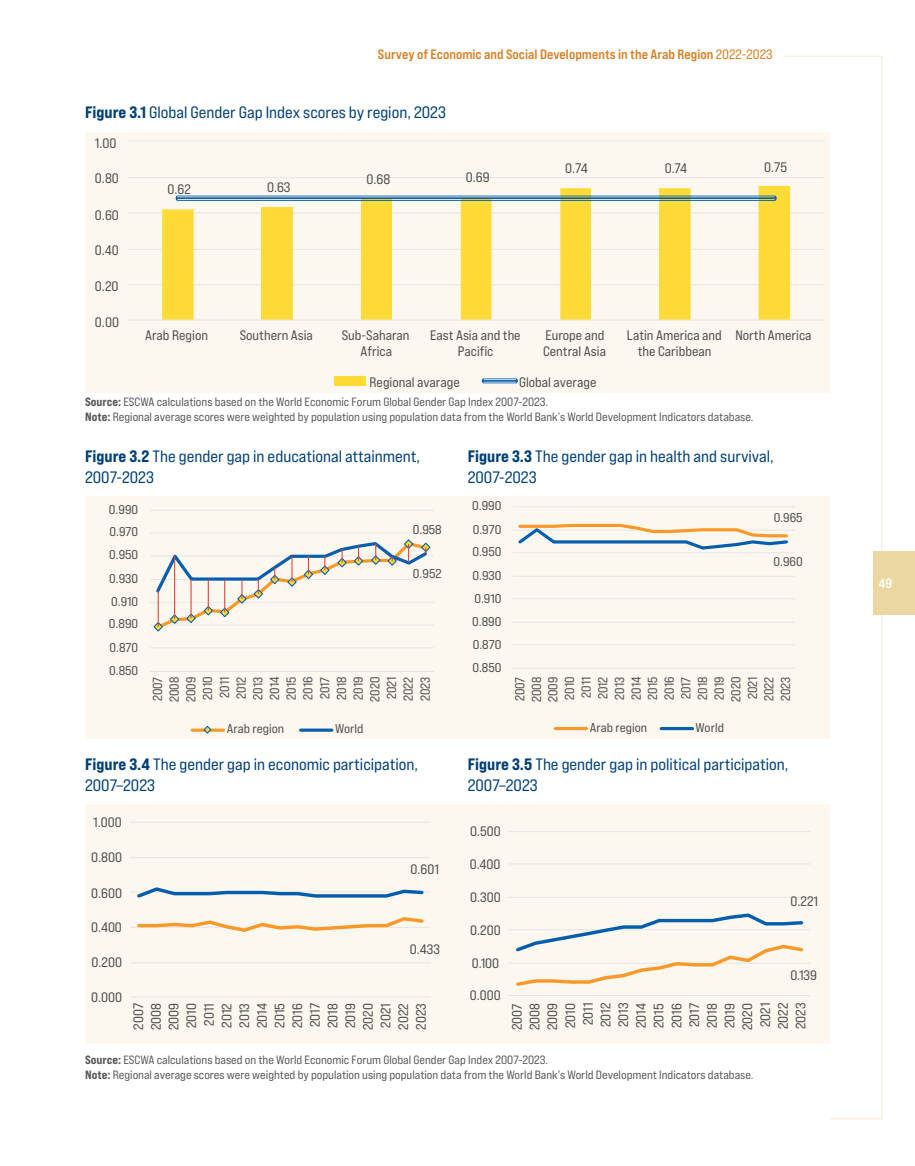
<style>
.page{position:relative;width:915px;height:1166px;background:#fff}
.page>*{position:absolute;margin:0;border:0;box-sizing:border-box;transform-origin:0 0}
.t1{font:expanded 16.5px/21px "Bebas Neue Pro";color:#003f76}
.t2{font:13.8px/15.6px "Bebas Neue Pro Exp Rg";color:#4d4d4d;text-align:center}
.t3{font:13.65px/17.7px "Bebas Neue Pro Exp Rg";color:#4d4d4d;text-align:center}
.t4{font:700 expanded 13.5px "Bebas Neue Pro";color:#d47e22}
.t5{font:700 expanded 13.5px "Bebas Neue Pro";color:#fff}
.t6{font:13.05px/16.6px "Bebas Neue Pro Exp Rg";color:#4d4d4d;text-align:center}
.t7{font:12.75px "Bebas Neue Pro Exp Rg";color:#4d4d4d}
.t8{font:expanded 12px/14.7px "Bebas Neue Pro";color:#58595b}
.s1{font-weight:400}
.s2{font-weight:800}
</style>
<div class="page">
<svg style="left:782px;top:56px;width:100px;height:499px"></svg>
<svg style="left:829px;top:609px;width:53px;height:510px"></svg>
<div style="left:872px;top:551px;width:42px;height:63px;background:#ebd7a2"></div>
<div style="left:85px;top:132px;width:744px;height:260px;background:#fcf8f0"></div>
<hr style="left:128px;top:284px;width:695px;height:1px;background:#e6e6e6">
<hr style="left:128px;top:249px;width:695px;height:1px;background:#e6e6e6">
<hr style="left:128px;top:212px;width:695px;height:1px;background:#e6e6e6">
<hr style="left:128px;top:177px;width:695px;height:1px;background:#e6e6e6">
<hr style="left:128px;top:141px;width:695px;height:1px;background:#e6e6e6">
<svg style="left:162px;top:186px;width:627px;height:133px"></svg>
<hr style="left:128px;top:319px;width:695px;height:1px;background:#e6e6e6">
<svg style="left:175px;top:195px;width:601px;height:6px;background:#699aba"></svg>
<div style="left:334px;top:376px;width:32px;height:10px;background:#ffdb38"></div>
<svg style="left:481px;top:378px;width:36px;height:5px"></svg>
<div style="left:85px;top:495px;width:744px;height:243px;background:#fcf8f0"></div>
<hr style="left:150px;top:647px;width:284px;height:1px;background:#e6e6e6">
<hr style="left:150px;top:624px;width:284px;height:1px;background:#e6e6e6">
<hr style="left:150px;top:601px;width:284px;height:1px;background:#e6e6e6">
<hr style="left:150px;top:579px;width:284px;height:1px;background:#e6e6e6">
<hr style="left:150px;top:555px;width:284px;height:1px;background:#e6e6e6">
<hr style="left:150px;top:532px;width:284px;height:1px;background:#e6e6e6">
<hr style="left:150px;top:510px;width:284px;height:1px;background:#e6e6e6">
<hr style="left:150px;top:671px;width:284px;height:1px;background:#e6e6e6">
<svg style="left:152px;top:539px;width:279px;height:93px"></svg>
<hr style="left:192px;top:728px;width:31px;height:3px;background:#fa9828">
<svg style="left:203px;top:725px;width:9px;height:9px"></svg>
<hr style="left:300px;top:728px;width:32px;height:3px;background:#045ead">
<hr style="left:512px;top:644px;width:282px;height:1px;background:#e6e6e6">
<hr style="left:512px;top:621px;width:282px;height:1px;background:#e6e6e6">
<hr style="left:512px;top:598px;width:282px;height:1px;background:#e6e6e6">
<hr style="left:512px;top:575px;width:282px;height:1px;background:#e6e6e6">
<hr style="left:512px;top:552px;width:282px;height:1px;background:#e6e6e6">
<hr style="left:512px;top:529px;width:282px;height:1px;background:#e6e6e6">
<hr style="left:512px;top:506px;width:282px;height:1px;background:#e6e6e6">
<hr style="left:512px;top:667px;width:282px;height:1px;background:#e6e6e6">
<svg style="left:515px;top:523px;width:274px;height:27px"></svg>
<svg style="left:555px;top:727px;width:31px;height:3px"></svg>
<svg style="left:661px;top:727px;width:31px;height:3px"></svg>
<div style="left:85px;top:803px;width:744px;height:240px;background:#fcf8f0"></div>
<hr style="left:130px;top:962px;width:300px;height:1px;background:#e6e6e6">
<hr style="left:130px;top:926px;width:300px;height:1px;background:#e6e6e6">
<hr style="left:130px;top:891px;width:300px;height:1px;background:#e6e6e6">
<hr style="left:130px;top:857px;width:300px;height:1px;background:#e6e6e6">
<hr style="left:130px;top:821px;width:300px;height:1px;background:#e6e6e6">
<hr style="left:130px;top:996px;width:300px;height:1px;background:#e6e6e6">
<svg style="left:135px;top:917px;width:290px;height:15px"></svg>
<svg style="left:137px;top:887px;width:287px;height:11px"></svg>
<hr style="left:508px;top:962px;width:302px;height:1px;background:#e6e6e6">
<hr style="left:508px;top:929px;width:302px;height:1px;background:#e6e6e6">
<hr style="left:508px;top:896px;width:302px;height:1px;background:#e6e6e6">
<hr style="left:508px;top:863px;width:302px;height:1px;background:#e6e6e6">
<hr style="left:508px;top:831px;width:302px;height:1px;background:#e6e6e6">
<hr style="left:508px;top:994px;width:302px;height:1px;background:#e6e6e6">
<svg style="left:513px;top:913px;width:292px;height:73px"></svg>
<p class="t4" style="left:378px;top:46px;width:396px">Survey of Economic and Social Developments in the Arab Region <span class="s1">2022-2023</span></p>
<h1 class="t1" style="left:85px;top:101px;width:362px"><span class="s2">Figure 3.1</span> Global Gender Gap Index scores by region, 2023</h1>
<p class="t2" style="left:95px;top:135px;width:23px">1.00</p>
<p class="t2" style="left:95px;top:170px;width:25px">0.80</p>
<p class="t2" style="left:95px;top:207px;width:25px">0.60</p>
<p class="t2" style="left:95px;top:242px;width:25px">0.40</p>
<p class="t2" style="left:95px;top:278px;width:25px">0.20</p>
<p class="t2" style="left:95px;top:314px;width:25px">0.00</p>
<p class="t2" style="left:167px;top:181px;width:25px">0.62</p>
<p class="t2" style="left:267px;top:179px;width:25px">0.63</p>
<p class="t2" style="left:366px;top:171px;width:25px">0.68</p>
<p class="t2" style="left:465px;top:169px;width:25px">0.69</p>
<p class="t2" style="left:565px;top:160px;width:24px">0.74</p>
<p class="t2" style="left:664px;top:160px;width:24px">0.74</p>
<p class="t2" style="left:763px;top:159px;width:24px">0.75</p>
<p class="t2" style="left:145px;top:327px;width:64px">Arab Region</p>
<p class="t2" style="left:240px;top:327px;width:75px">Southern Asia</p>
<p class="t2" style="left:341px;top:327px;width:69px">Sub-Saharan<br>Africa</p>
<p class="t2" style="left:430px;top:327px;width:92px">East Asia and the<br>Pacific</p>
<p class="t2" style="left:543px;top:327px;width:64px;text-align:left">Europe and<br>Central Asia</p>
<p class="t2" style="left:626px;top:327px;width:97px">Latin America and the Caribbean</p>
<p class="t2" style="left:735px;top:327px;width:78px">North America</p>
<p class="t2" style="left:369px;top:374px;width:92px">Regional avarage</p>
<p class="t2" style="left:519px;top:374px;width:79px">Global average</p>
<p class="t8" style="left:85px;top:394px;width:669px"><span class="s2">Source:</span> ESCWA calculations based on the World Economic Forum Global Gender Gap Index 2007-2023.<br><span class="s2">Note:</span> Regional average scores were weighted by population using population data from the World Bank’s World Development Indicators database.</p>
<h1 class="t1" style="left:85px;top:445px;width:336px"><span class="s2">Figure 3.2</span> The gender gap in educational attainment,<br>2007-2023</h1>
<h1 class="t1" style="left:467px;top:445px;width:307px"><span class="s2">Figure 3.3</span> The gender gap in health and survival,<br>2007-2023</h1>
<p class="t7" style="left:109px;top:501px;width:31px">0.990</p>
<p class="t7" style="left:109px;top:524px;width:30px">0.970</p>
<p class="t7" style="left:109px;top:547px;width:30px">0.950</p>
<p class="t7" style="left:109px;top:570px;width:30px">0.930</p>
<p class="t7" style="left:412px;top:521px;width:30px">0.958</p>
<p class="t7" style="left:413px;top:565px;width:30px">0.952</p>
<p class="t7" style="left:472px;top:498px;width:31px">0.990</p>
<p class="t7" style="left:472px;top:521px;width:30px">0.970</p>
<p class="t7" style="left:472px;top:544px;width:30px">0.950</p>
<p class="t7" style="left:472px;top:567px;width:30px">0.930</p>
<p class="t7" style="left:773px;top:509px;width:30px">0.965</p>
<p class="t7" style="left:773px;top:553px;width:31px">0.960</p>
<p class="t7" style="left:111px;top:593px;width:28px">0.910</p>
<p class="t7" style="left:474px;top:590px;width:28px">0.910</p>
<p class="t7" style="left:109px;top:616px;width:31px">0.890</p>
<p class="t7" style="left:472px;top:613px;width:31px">0.890</p>
<p class="t7" style="left:109px;top:639px;width:30px">0.870</p>
<p class="t7" style="left:472px;top:636px;width:30px">0.870</p>
<p class="t7" style="left:109px;top:662px;width:31px">0.850</p>
<p class="t7" style="left:472px;top:659px;width:31px">0.850</p>
<p class="t6" style="left:149px;top:702px;width:27px;rotate:-90deg">2007<br>2008<br>2009<br>2010<br>2011<br>2012<br>2013<br>2014<br>2015<br>2016<br>2017<br>2018<br>2019<br>2020<br>2021<br>2022<br>2023</p>
<p class="t7" style="left:227px;top:720px;width:59px">Arab region</p>
<p class="t7" style="left:335px;top:720px;width:30px">World</p>
<p class="t6" style="left:511px;top:702px;width:27px;rotate:-90deg">2007<br>2008<br>2009<br>2010<br>2011<br>2012<br>2013<br>2014<br>2015<br>2016<br>2017<br>2018<br>2019<br>2020<br>2021<br>2022<br>2023</p>
<p class="t7" style="left:589px;top:719px;width:59px">Arab region</p>
<p class="t7" style="left:695px;top:719px;width:30px">World</p>
<h1 class="t1" style="left:85px;top:753px;width:334px"><span class="s2">Figure 3.4</span> The gender gap in economic participation,<br>2007–2023</h1>
<h1 class="t1" style="left:467px;top:753px;width:322px"><span class="s2">Figure 3.5</span> The gender gap in political participation,<br>2007–2023</h1>
<p class="t3" style="left:93px;top:812px;width:30px">1.000</p>
<p class="t3" style="left:91px;top:848px;width:32px">0.800</p>
<p class="t3" style="left:91px;top:883px;width:32px">0.600</p>
<p class="t3" style="left:91px;top:917px;width:32px">0.400</p>
<p class="t3" style="left:92px;top:953px;width:32px">0.200</p>
<p class="t3" style="left:410px;top:859px;width:30px">0.601</p>
<p class="t3" style="left:410px;top:939px;width:31px">0.433</p>
<p class="t3" style="left:470px;top:821px;width:32px">0.500</p>
<p class="t3" style="left:469px;top:855px;width:32px">0.400</p>
<p class="t3" style="left:470px;top:887px;width:32px">0.300</p>
<p class="t3" style="left:470px;top:921px;width:32px">0.200</p>
<p class="t3" style="left:472px;top:953px;width:29px">0.100</p>
<p class="t3" style="left:790px;top:891px;width:29px">0.221</p>
<p class="t3" style="left:790px;top:966px;width:28px">0.139</p>
<p class="t3" style="left:469px;top:985px;width:32px">0.000</p>
<p class="t3" style="left:91px;top:987px;width:32px">0.000</p>
<p class="t3" style="left:508px;top:1030px;width:29px;rotate:-90deg">2007<br>2008<br>2009<br>2010<br>2011<br>2012<br>2013<br>2014<br>2015<br>2016<br>2017<br>2018<br>2019<br>2020<br>2021<br>2022<br>2023</p>
<p class="t8" style="left:85px;top:1051px;width:669px"><span class="s2">Source:</span> ESCWA calculations based on the World Economic Forum Global Gender Gap Index 2007-2023.<br><span class="s2">Note:</span> Regional average scores were weighted by population using population data from the World Bank’s World Development Indicators database.</p>
<p class="t3" style="left:129px;top:1030px;width:29px;rotate:-90deg">2007<br>2008<br>2009<br>2010<br>2011<br>2012<br>2013<br>2014<br>2015<br>2016<br>2017<br>2018<br>2019<br>2020<br>2021<br>2022<br>2023</p>
<p class="t3" style="left:211px;top:1046px;width:64px">Arab Region</p>
<p class="t3" style="left:312px;top:1046px;width:31px">World</p>
<p class="t5" style="left:878px;top:574px;width:15px">49</p>
</div>
